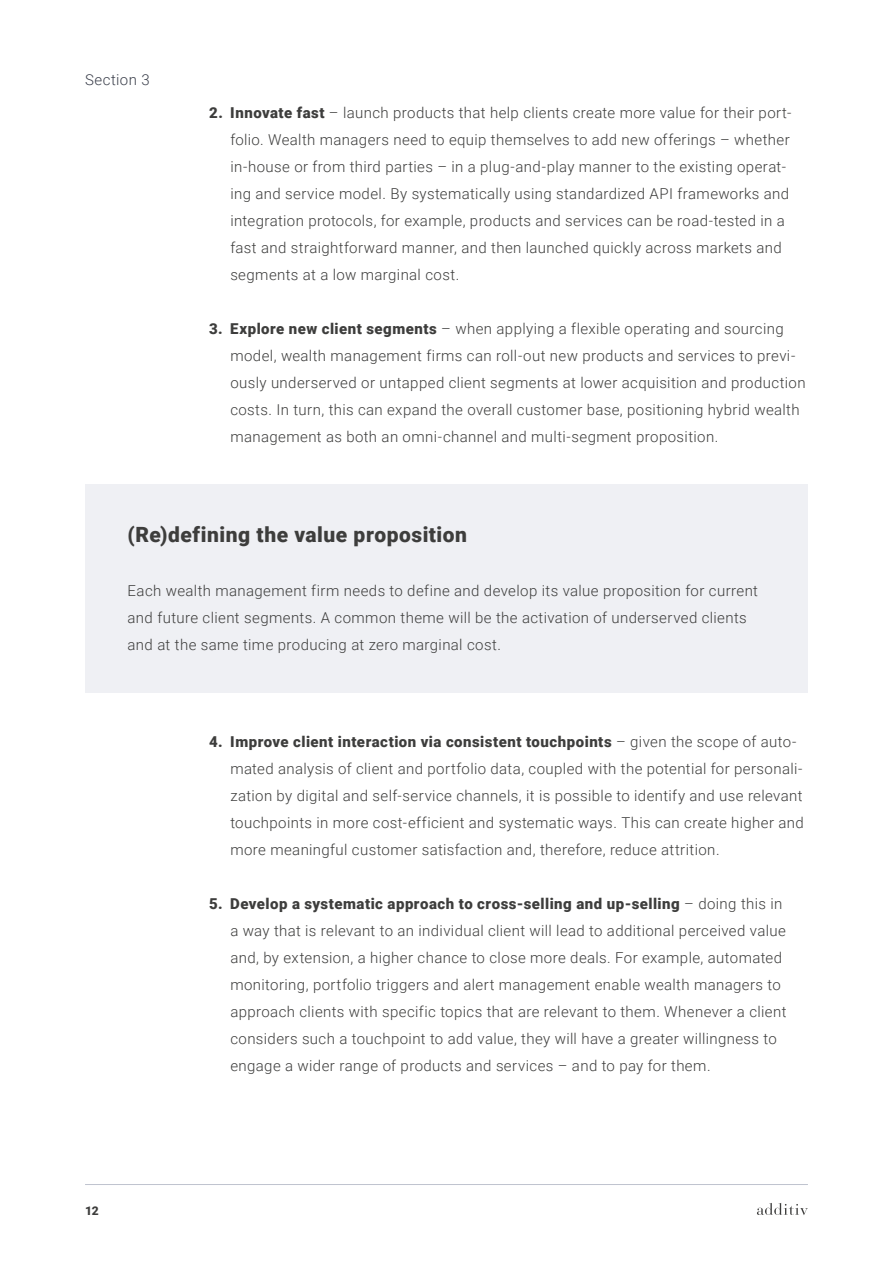
<style>
.page{position:relative;width:893px;height:1263px;background:#fff}
.page>*{position:absolute;margin:0;border:0;box-sizing:border-box;transform-origin:0 0}
.t1{font:900 21px "Roboto";letter-spacing:.025em;color:#3d3d3c}
.t2{font:300 15px/27px "Roboto";letter-spacing:.025em;color:#3d3d3c}
.t3{font:300 15px "Roboto";letter-spacing:.03em;color:#3c404c}
.t4{font:900 12px "Roboto";color:#3d3d3c}
.s1{font-weight:900}
</style>
<div class="page">
<hr style="left:85px;top:1184px;width:723px;height:1px;background:#bfc4cf">
<svg style="left:757px;top:1203px;width:51px;height:12px"></svg>
<div style="left:85px;top:484px;width:723px;height:209px;background:#eff0f4"></div>
<p class="t3" style="left:85px;top:69px;width:66px">Section 3</p>
<p class="t2" style="left:230px;top:98px;width:563px;text-indent:-21px"><span class="s1">2. Innovate fast</span> – launch products that help clients create more value for their port&shy;folio. Wealth managers need to equip themselves to add new offerings – whether in-house or from third parties – in a plug-and-play manner to the existing operat&shy;ing and service model. By systematically using standardized API frameworks and integration protocols, for example, products and services can be road-tested in a fast and straightforward manner, and then launched quickly across markets and segments at a low marginal cost.</p>
<p class="t2" style="left:230px;top:314px;width:577px;text-indent:-21px"><span class="s1">3. Explore new client segments</span> – when applying a flexible operating and sourcing model, wealth management firms can roll-out new products and services to previ&shy;ously underserved or untapped client segments at lower acquisition and production costs. In turn, this can expand the overall customer base, positioning hybrid wealth management as both an omni-channel and multi-segment proposition.</p>
<p class="t1" style="left:128px;top:520px;width:341px">(Re)defining the value proposition</p>
<p class="t2" style="left:128px;top:577px;width:632px">Each wealth management firm needs to define and develop its value proposition for current and future client segments. A common theme will be the activation of underserved clients and at the same time producing at zero marginal cost.</p>
<p class="t4" style="left:85px;top:1202px;width:15px">12</p>
<p class="t2" style="left:230px;top:727px;width:575px;text-indent:-21px"><span class="s1">4. Improve client interaction via consistent touchpoints</span> – given the scope of auto&shy;mated analysis of client and portfolio data, coupled with the potential for personali&shy;zation by digital and self-service channels, it is possible to identify and use relevant touchpoints in more cost-efficient and systematic ways. This can create higher and more meaningful customer satisfaction and, therefore, reduce attrition.</p>
<p class="t2" style="left:230px;top:889px;width:558px;text-indent:-21px"><span class="s1">5. Develop a systematic approach to cross-selling and up-selling</span> – doing this in a way that is relevant to an individual client will lead to additional perceived value and, by extension, a higher chance to close more deals. For example, automated monitoring, portfolio triggers and alert management enable wealth managers to approach clients with specific topics that are relevant to them. Whenever a client considers such a touchpoint to add value, they will have a greater willingness to engage a wider range of products and services – and to pay for them.</p>
</div>
